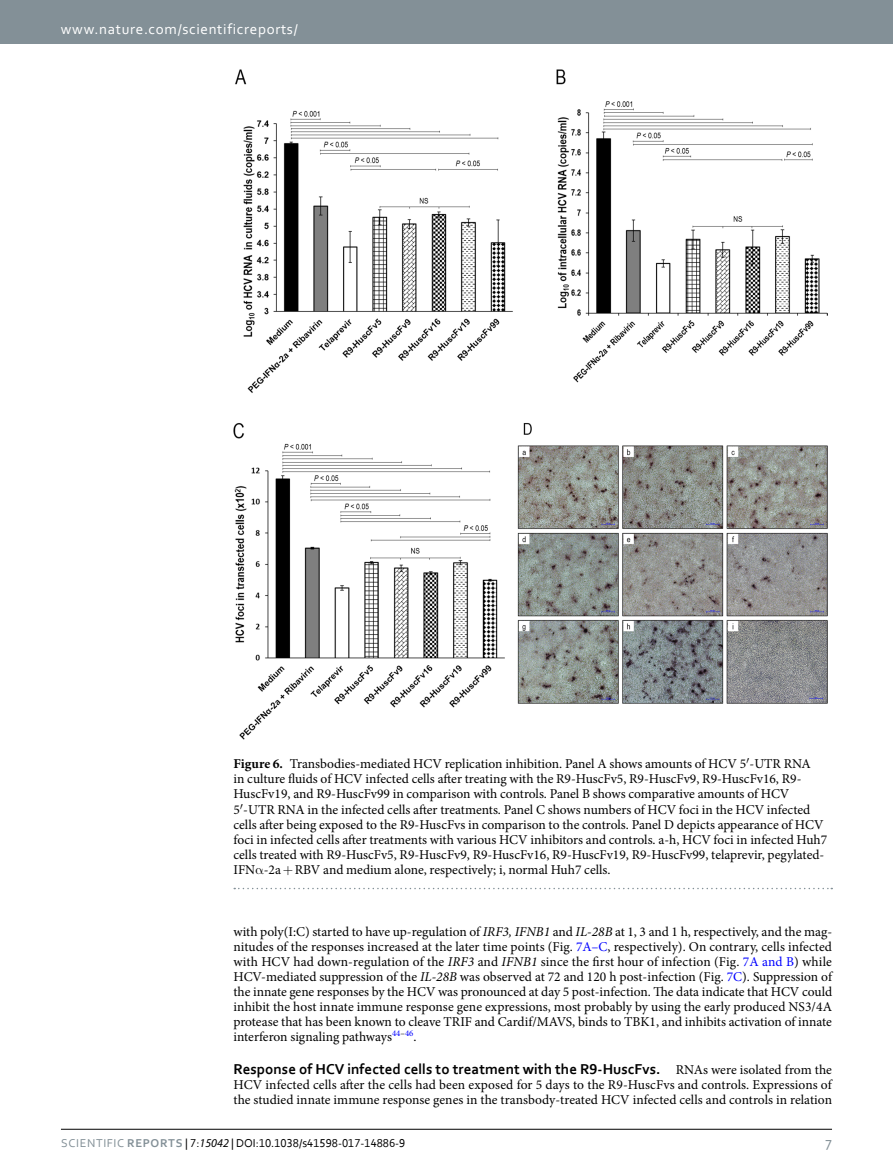
<style>
.page{position:relative;width:893px;height:1174px;background:#fff}
.page>*{position:absolute;margin:0;border:0;box-sizing:border-box;transform-origin:0 0}
.t1{font:700 15px "Corbel";letter-spacing:.005em;color:#000}
.t2{font:15px "Corbel 2";letter-spacing:.045em;color:#fff}
.t3{font:15px "Corbel 2";color:#839097}
.t4{font:13.5px/15px "Minion Pro";color:#000}
.t5{font:12px "Corbel";color:#000}
.s1{font-weight:700}
.s2{font-style:italic}
.s3{color:#00f}
.s4{font-family:"Minion Pro";font-weight:400;font-size:13.5px}
.s5{font-family:"Corbel 2";color:#839097}
.s6{font-family:"Corbel Bold 2";color:#839097}
.s7{font-family:"Myriad Pro";font-style:italic}
</style>
<div class="page">
<div style="left:0;top:0;width:893px;height:43px;background:#839097"></div>
<hr style="left:61px;top:1129px;width:771px;height:1px;background:#000">
<img style="left:233px;top:70px;width:594px;height:670px">
<svg style="left:234px;top:887px;width:598px;height:2px"></svg>
<p class="t2" style="left:61px;top:19px;width:238px">www.nature.com/scientificreports/</p>
<p class="t4" style="left:233px;top:756px;width:595px"><span class="s1">Figure 6.</span> Transbodies-mediated HCV replication inhibition. Panel A shows amounts of HCV 5 -UTR RNA<br>in culture fluids of HCV infected cells after treating with the R9-HuscFv5, R9-HuscFv9, R9-HuscFv16, R9- HuscFv19, and R9-HuscFv99 in comparison with controls. Panel B shows comparative amounts of HCV<br>5 -UTR RNA in the infected cells after treatments. Panel C shows numbers of HCV foci in the HCV infected cells after being exposed to the R9-HuscFvs in comparison to the controls. Panel D depicts appearance of HCV foci in infected cells after treatments with various HCV inhibitors and controls. a-h, HCV foci in infected Huh7 cells treated with R9-HuscFv5, R9-HuscFv9, R9-HuscFv16, R9-HuscFv19, R9-HuscFv99, telaprevir, pegylated-IFN -2a RBV and medium alone, respectively; i, normal Huh7 cells.</p>
<p class="t4" style="left:233px;top:924px;width:600px;text-align:justify">with poly(I:C) started to have up-regulation of <span class="s2">IRF3, IFNB1</span> and <span class="s2">IL-28B</span> at 1, 3 and 1 h, respectively, and the mag&shy;nitudes of the responses increased at the later time points (Fig. <span class="s3">7A–C</span>, respectively). On contrary, cells infected with HCV had down-regulation of the <span class="s2">IRF3</span> and <span class="s2">IFNB1</span> since the first hour of infection (Fig. <span class="s3">7A and B</span>) while HCV-mediated suppression of the <span class="s2">IL-28B</span> was observed at 72 and 120 h post-infection (Fig. <span class="s3">7C</span>). Suppression of the innate gene responses by the HCV was pronounced at day 5 post-infection. The data indicate that HCV could inhibit the host innate immune response gene expressions, most probably by using the early produced NS3/4A protease that has been known to cleave TRIF and Cardif/MAVS, binds to TBK1, and inhibits activation of innate interferon signaling pathways<sup>44</sup><sup>–</sup><sup>46</sup>.</p>
<p class="t1" style="left:233px;top:1059px;width:600px">Response of HCV infected cells to treatment with the R9-HuscFvs. <span class="s4">RNAs were isolated from the</span></p>
<p class="t4" style="left:233px;top:1077px;width:600px">HCV infected cells after the cells had been exposed for 5 days to the R9-HuscFvs and controls. Expressions of the studied innate immune response genes in the transbody-treated HCV infected cells and controls in relation</p>
<p class="t5" style="left:61px;top:1135px;width:346px"><span class="s5">SCIENTIFIC</span> <span class="s6">REPORTS</span> | 7:<span class="s7">15042</span> | DOI:10.1038/s41598-017-14886-9</p>
<p class="t3" style="left:826px;top:1132px;width:8px">7</p>
</div>
